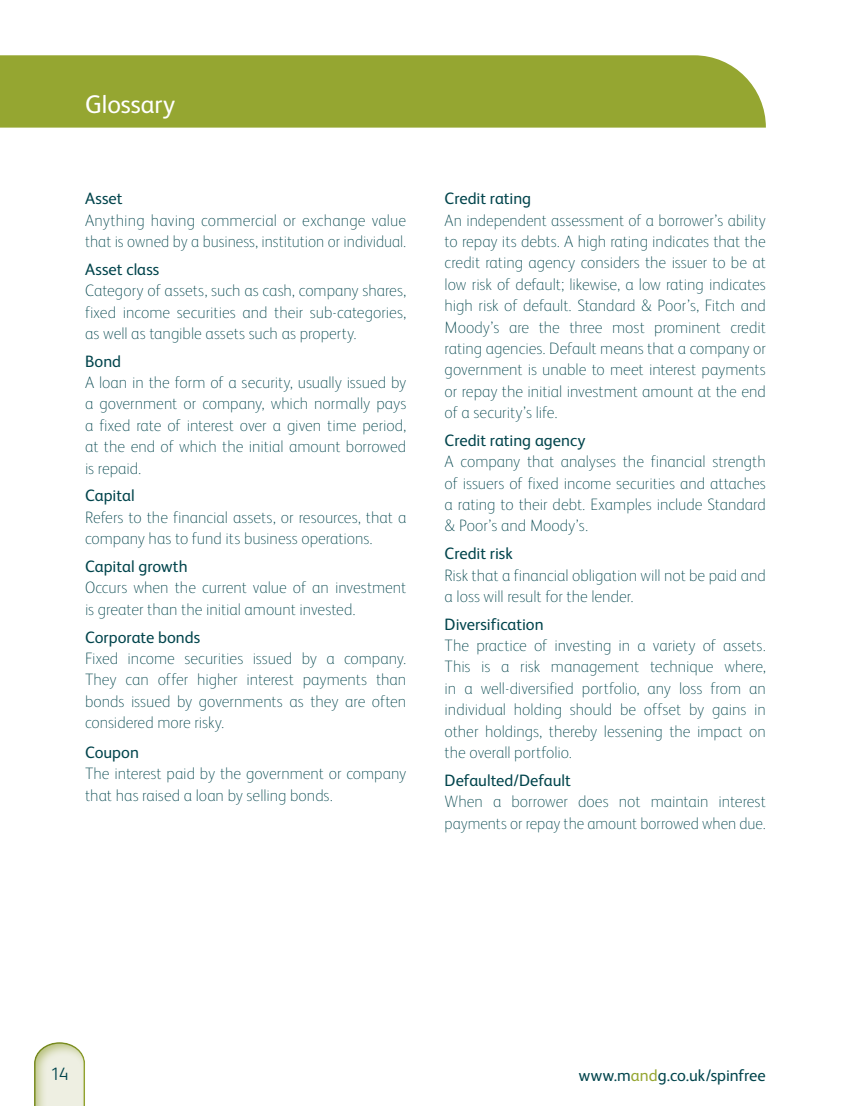
<style>
.page{position:relative;width:851px;height:1106px;background:#fff}
.page>*{position:absolute;margin:0;border:0;box-sizing:border-box;transform-origin:0 0}
.Page_-_Main_title{font:25.5px "FS Albert";letter-spacing:-.005em;color:#fff}
.t1{font:300 18px "FS Albert";color:#00444c}
.Body_Copy{font:100 16.5px/21.3px "FS Albert";color:#00444c}
.Sub-subheading{font:16.5px "FS Albert";color:#00444c}
.s1{color:#95a631}
</style>
<div class="page">
<div style="left:0;top:55px;width:765px;height:73px;background:#95a631"></div>
<div style="left:32px;top:1040px;width:54px;height:66px;background:#95a631;opacity:.6"></div>
<p class="Page_-_Main_title" style="left:85px;top:90px;width:92px">Glossary</p>
<p class="Sub-subheading" style="left:85px;top:189px;width:39px">Asset</p>
<p class="Body_Copy" style="left:85px;top:209px;width:323px">Anything having commercial or exchange value that is owned by a business, institution or individual.</p>
<p class="Sub-subheading" style="left:85px;top:260px;width:76px">Asset class</p>
<p class="Body_Copy" style="left:85px;top:280px;width:323px;text-align:justify">Category of assets, such as cash, company shares, fixed income securities and their sub-categories, as well as tangible assets such as property.</p>
<p class="Sub-subheading" style="left:85px;top:352px;width:38px">Bond</p>
<p class="Body_Copy" style="left:85px;top:372px;width:323px;text-align:justify">A loan in the form of a security, usually issued by a government or company, which normally pays a fixed rate of interest over a given time period, at the end of which the initial amount borrowed is repaid.</p>
<p class="Sub-subheading" style="left:85px;top:486px;width:51px">Capital</p>
<p class="Body_Copy" style="left:85px;top:506px;width:323px">Refers to the financial assets, or resources, that a company has to fund its business operations.</p>
<p class="Sub-subheading" style="left:85px;top:557px;width:104px">Capital growth</p>
<p class="Body_Copy" style="left:85px;top:577px;width:322px">Occurs when the current value of an investment is greater than the initial amount invested.</p>
<p class="Sub-subheading" style="left:85px;top:627px;width:117px">Corporate bonds</p>
<p class="Body_Copy" style="left:85px;top:647px;width:323px;text-align:justify">Fixed income securities issued by a company.<br>They can offer higher interest payments than bonds issued by governments as they are often considered more risky.</p>
<p class="Sub-subheading" style="left:85px;top:743px;width:55px">Coupon</p>
<p class="Body_Copy" style="left:85px;top:763px;width:323px">The interest paid by the government or company that has raised a loan by selling bonds.</p>
<p class="Sub-subheading" style="left:444px;top:189px;width:88px">Credit rating</p>
<p class="Body_Copy" style="left:444px;top:209px;width:323px;text-align:justify">An independent assessment of a borrower’s ability to repay its debts. A high rating indicates that the credit rating agency considers the issuer to be at low risk of default; likewise, a low rating indicates high risk of default. Standard &amp; Poor’s, Fitch and Moody’s are the three most prominent credit rating agencies. Default means that a company or government is unable to meet interest payments or repay the initial investment amount at the end of a security’s life.</p>
<p class="Sub-subheading" style="left:444px;top:431px;width:142px">Credit rating agency</p>
<p class="Body_Copy" style="left:444px;top:451px;width:322px;text-align:justify">A company that analyses the financial strength of issuers of fixed income securities and attaches a rating to their debt. Examples include Standard &amp; Poor’s and Moody’s.</p>
<p class="Sub-subheading" style="left:444px;top:544px;width:69px">Credit risk</p>
<p class="Body_Copy" style="left:444px;top:564px;width:322px">Risk that a financial obligation will not be paid and a loss will result for the lender.</p>
<p class="Sub-subheading" style="left:444px;top:615px;width:100px">Diversification</p>
<p class="Body_Copy" style="left:444px;top:634px;width:323px;text-align:justify">The practice of investing in a variety of assets.<br>This is a risk management technique where, in a well‑diversified portfolio, any loss from an individual holding should be offset by gains in other holdings, thereby lessening the impact on the overall portfolio.</p>
<p class="Sub-subheading" style="left:444px;top:771px;width:128px">Defaulted/Default</p>
<p class="Body_Copy" style="left:444px;top:790px;width:323px">When a borrower does not maintain interest payments or repay the amount borrowed when due.</p>
<p class="t1" style="left:50px;top:1064px;width:20px">14</p>
<p class="Sub-subheading" style="left:579px;top:1065px;width:188px">www.m<span class="s1">and</span>g.co.uk/spinfree</p>
</div>
